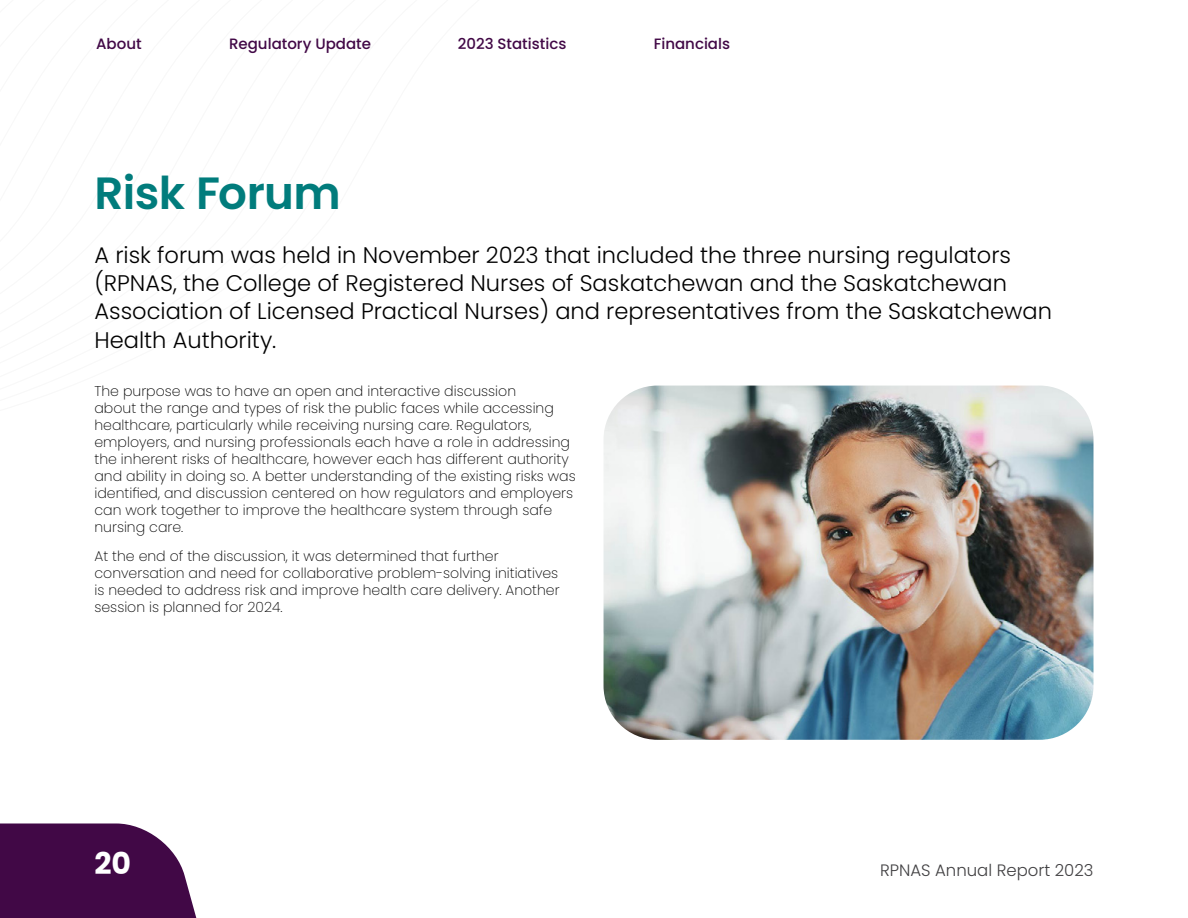
<style>
.page{position:relative;width:1188px;height:918px;background:#fff}
.page>*{position:absolute;margin:0;border:0;box-sizing:border-box;transform-origin:0 0}
.t1{font:600 45.15px "Poppins";letter-spacing:-.01em;color:#017c7c}
.t2{font:700 30px "Poppins";color:#fff}
.t3{font:300 22.65px/28.2px "Poppins";color:#000}
.t4{font:300 16.5px "Poppins";color:#414042}
.t5{font:500 15px "Poppins";color:#410846}
.t6{font:200 14.1px/17px "Poppins";color:#000}
</style>
<div class="page">
<img style="left:604px;top:386px;width:490px;height:354px">
<svg style="left:0;top:824px;width:197px;height:94px"></svg>
<p class="t5" style="left:96px;top:35px;width:47px">About</p>
<p class="t5" style="left:229px;top:35px;width:144px">Regulatory Update</p>
<p class="t5" style="left:458px;top:35px;width:110px">2023 Statistics</p>
<p class="t5" style="left:654px;top:35px;width:78px">Financials</p>
<h1 class="t1" style="left:94px;top:167px;width:248px">Risk Forum</h1>
<p class="t3" style="left:94px;top:241px;width:959px">A risk forum was held in November 2023 that included the three nursing regulators (RPNAS, the College of Registered Nurses of Saskatchewan and the Saskatchewan Association of Licensed Practical Nurses) and representatives from the Saskatchewan Health Authority.</p>
<p class="t6" style="left:94px;top:383px;width:483px">The purpose was to have an open and interactive discussion<br>about the range and types of risk the public faces while accessing healthcare, particularly while receiving nursing care. Regulators, employers, and nursing professionals each have a role in addressing the inherent risks of healthcare, however each has different authority and ability in doing so. A better understanding of the existing risks was identified, and discussion centered on how regulators and employers can work together to improve the healthcare system through safe nursing care.</p>
<p class="t6" style="left:94px;top:548px;width:467px">At the end of the discussion, it was determined that further conversation and need for collaborative problem-solving initiatives is needed to address risk and improve health care delivery. Another session is planned for 2024.</p>
<h2 class="t2" style="left:94px;top:846px;width:38px">20</h2>
<p class="t4" style="left:880px;top:861px;width:215px">RPNAS Annual Report 2023</p>
</div>
